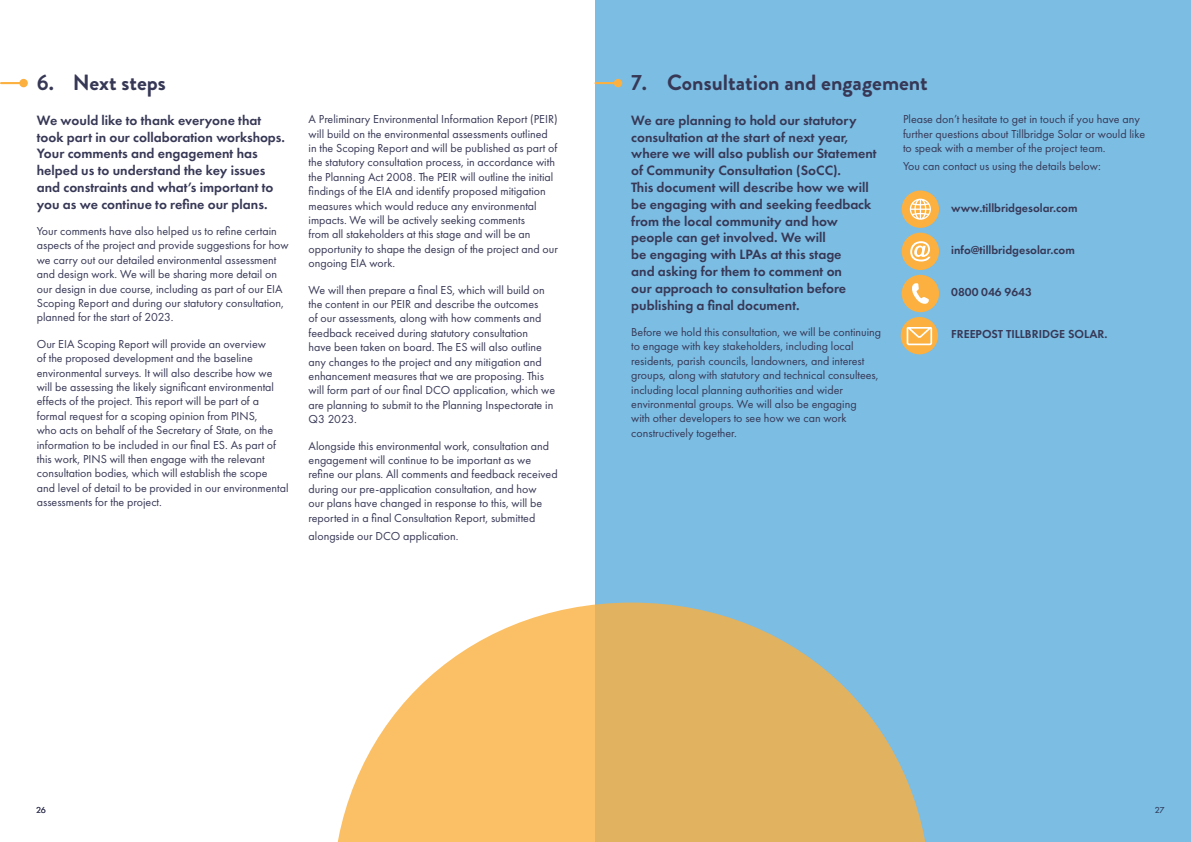
<style>
.page{position:relative;width:1191px;height:842px;background:#fff}
.page>*{position:absolute;margin:0;border:0;box-sizing:border-box;transform-origin:0 0}
.subheader{font:700 22px "Brandon Grotesque";color:#373856}
.body_copy{font:600 14px/16.8px "Futura PT";color:#373856}
.body_copy-2{font:12px/14.4px "Futura PT";color:#373856}
.body_copy-3{font:600 12px "Futura PT";color:#373856}
.body_copy-4{font:9px "Futura PT";color:#373856}
</style>
<div class="page">
<div style="left:595px;top:0;width:596px;height:842px;background:#7cbde3"></div>
<hr style="left:1px;top:82px;width:23px;height:2px;background:#fbb03f">
<div style="left:19px;top:79px;width:9px;height:8px;background:#fbb03f;border-radius:50%"></div>
<hr style="left:595px;top:82px;width:23px;height:2px;background:#fbb03f">
<div style="left:614px;top:79px;width:8px;height:8px;background:#fbb03f;border-radius:50%"></div>
<svg style="left:900px;top:190px;width:39px;height:164px"></svg>
<svg style="left:337px;top:603px;width:589px;height:239px"></svg>
<p class="subheader" style="left:37px;top:67px;width:131px">6. Next steps</p>
<p class="body_copy" style="left:37px;top:111px;width:250px">We would like to thank everyone that took part in our collaboration workshops.<br>Your comments and engagement has helped us to understand the key issues and constraints and what’s important to you as we continue to refine our plans.</p>
<p class="body_copy-2" style="left:37px;top:224px;width:253px">Your comments have also helped us to refine certain aspects of the project and provide suggestions for how we carry out our detailed environmental assessment and design work. We will be sharing more detail on our design in due course, including as part of our EIA Scoping Report and during our statutory consultation, planned for the start of 2023.</p>
<p class="body_copy-2" style="left:37px;top:337px;width:253px">Our EIA Scoping Report will provide an overview<br>of the proposed development and the baseline environmental surveys. It will also describe how we will be assessing the likely significant environmental effects of the project. This report will be part of a formal request for a scoping opinion from PINS,<br>who acts on behalf of the Secretary of State, on the information to be included in our final ES. As part of this work, PINS will then engage with the relevant consultation bodies, which will establish the scope and level of detail to be provided in our environmental assessments for the project.</p>
<p class="body_copy-2" style="left:308px;top:112px;width:251px">A Preliminary Environmental Information Report (PEIR) will build on the environmental assessments outlined in the Scoping Report and will be published as part of the statutory consultation process, in accordance with the Planning Act 2008. The PEIR will outline the initial findings of the EIA and identify proposed mitigation measures which would reduce any environmental impacts. We will be actively seeking comments<br>from all stakeholders at this stage and will be an opportunity to shape the design of the project and our ongoing EIA work.</p>
<p class="body_copy-2" style="left:308px;top:282px;width:248px">We will then prepare a final ES, which will build on the content in our PEIR and describe the outcomes<br>of our assessments, along with how comments and feedback received during statutory consultation<br>have been taken on board. The ES will also outline any changes to the project and any mitigation and enhancement measures that we are proposing. This will form part of our final DCO application, which we are planning to submit to the Planning Inspectorate in Q3 2023.</p>
<p class="body_copy-2" style="left:308px;top:438px;width:251px">Alongside this environmental work, consultation and engagement will continue to be important as we refine our plans. All comments and feedback received during our pre-application consultation, and how<br>our plans have changed in response to this, will be reported in a final Consultation Report, submitted</p>
<p class="body_copy-2" style="left:308px;top:528px;width:151px">alongside our DCO application.</p>
<p class="subheader" style="left:631px;top:67px;width:298px">7. Consultation and engagement</p>
<p class="body_copy" style="left:631px;top:111px;width:247px">We are planning to hold our statutory consultation at the start of next year, where we will also publish our Statement of Community Consultation (SoCC).<br>This document will describe how we will be engaging with and seeking feedback from the local community and how people can get involved. We will<br>be engaging with LPAs at this stage<br>and asking for them to comment on<br>our approach to consultation before publishing a final document.</p>
<p class="body_copy-2" style="left:631px;top:325px;width:251px">Before we hold this consultation, we will be continuing to engage with key stakeholders, including local residents, parish councils, landowners, and interest groups, along with statutory and technical consultees, including local planning authorities and wider environmental groups. We will also be engaging<br>with other developers to see how we can work constructively together.</p>
<p class="body_copy-2" style="left:903px;top:112px;width:244px">Please don’t hesitate to get in touch if you have any further questions about Tillbridge Solar or would like to speak with a member of the project team.</p>
<p class="body_copy-2" style="left:903px;top:159px;width:199px">You can contact us using the details below:</p>
<p class="body_copy-3" style="left:951px;top:200px;width:128px">www.tillbridgesolar.com</p>
<p class="body_copy-3" style="left:951px;top:242px;width:125px">info@tillbridgesolar.com</p>
<p class="body_copy-3" style="left:951px;top:284px;width:82px">0800 046 9643</p>
<p class="body_copy-3" style="left:951px;top:326px;width:158px">FREEPOST TILLBRIDGE SOLAR.</p>
<p class="body_copy-4" style="left:36px;top:804px;width:11px">26</p>
<p class="body_copy-4" style="left:1155px;top:804px;width:11px">27</p>
</div>
